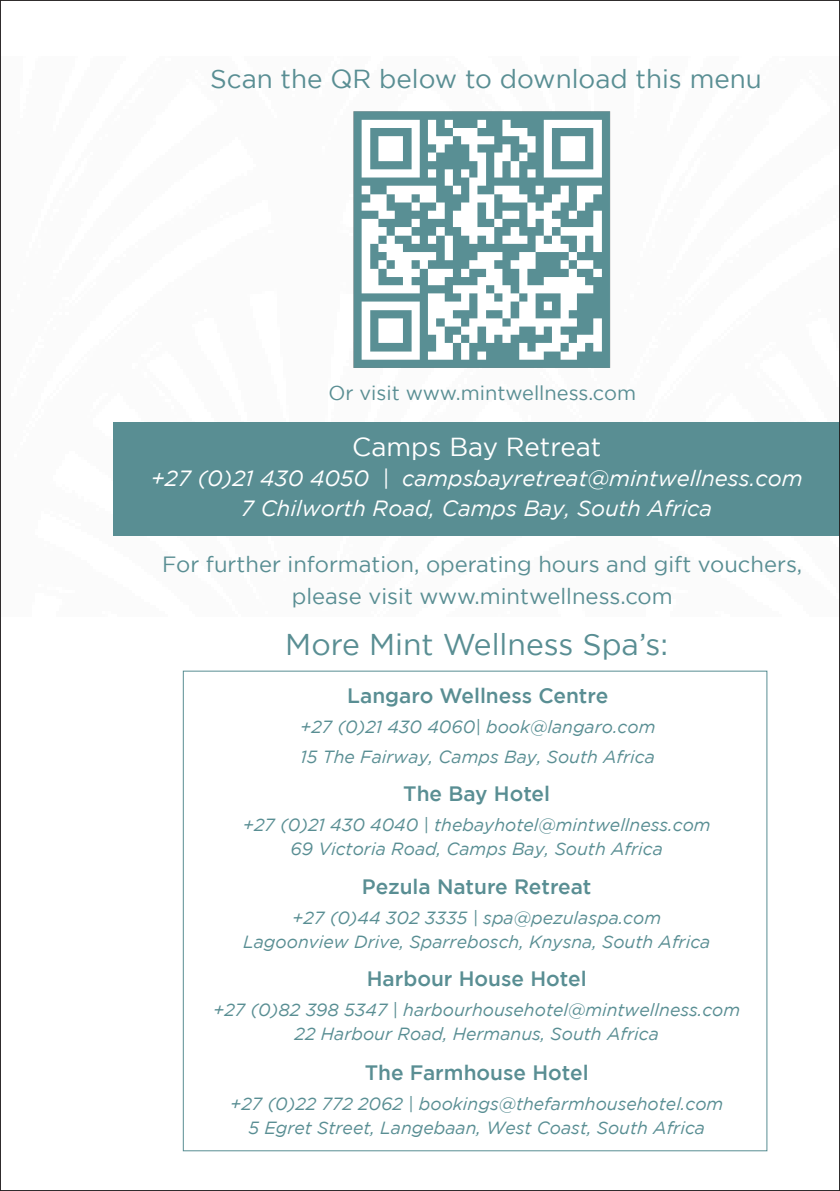
<style>
.page{position:relative;width:840px;height:1191px;background:#fff}
.page>*{position:absolute;margin:0;border:0;box-sizing:border-box;transform-origin:0 0}
.t1{font:30px "Gotham";color:#598e93}
.t2{font:26px "Gotham";color:#598e93}
.t3{font:26px "Gotham";color:#fff}
.t4{font:italic 22px/30px "Gotham";color:#fff;text-align:center}
.t5{font:22px/32px "Gotham";color:#598e93;text-align:center}
.t6{font:500 20.8px "Gotham";color:#598e93}
.t7{font:20px "Gotham";color:#598e93}
.t8{font:italic 17.6px/30px "Gotham";color:#598e93}
</style>
<div class="page">
<div style="left:113px;top:422px;width:726px;height:113px;background:#598e93"></div>
<img style="left:353px;top:111px;width:258px;height:257px">
<p class="t2" style="left:210px;top:65px;width:553px">Scan the QR below to download this menu</p>
<p class="t7" style="left:328px;top:381px;width:309px">Or visit www.mintwellness.com</p>
<p class="t3" style="left:352px;top:433px;width:250px">Camps Bay Retreat</p>
<p class="t4" style="left:151px;top:463px;width:653px">+27 (0)21 430 4050 | campsbayretreat@mintwellness.com<br>7 Chilworth Road, Camps Bay, South Africa</p>
<p class="t5" style="left:162px;top:547px;width:641px">For further information, operating hours and gift vouchers, please visit www.mintwellness.com</p>
<p class="t1" style="left:285px;top:628px;width:384px">More Mint Wellness Spa’s:</p>
<p class="t6" style="left:347px;top:683px;width:262px">Langaro Wellness Centre</p>
<p class="t8" style="left:300px;top:711px;width:356px">+27 (0)21 430 4060| book@langaro.com<br>15 The Fairway, Camps Bay, South Africa</p>
<p class="t6" style="left:403px;top:782px;width:148px">The Bay Hotel</p>
<p class="t8" style="left:243px;top:810px;width:469px">+27 (0)21 430 4040 | thebayhotel@mintwellness.com</p>
<p class="t8" style="left:290px;top:834px;width:373px">69 Victoria Road, Camps Bay, South Africa</p>
<p class="t6" style="left:362px;top:874px;width:231px">Pezula Nature Retreat</p>
<p class="t8" style="left:292px;top:902px;width:370px">+27 (0)44 302 3335 | spa@pezulaspa.com</p>
<p class="t8" style="left:243px;top:926px;width:468px">Lagoonview Drive, Sparrebosch, Knysna, South Africa</p>
<p class="t6" style="left:366px;top:967px;width:221px">Harbour House Hotel</p>
<p class="t8" style="left:213px;top:995px;width:528px">+27 (0)82 398 5347 | harbourhousehotel@mintwellness.com</p>
<p class="t8" style="left:294px;top:1019px;width:365px">22 Harbour Road, Hermanus, South Africa</p>
<p class="t6" style="left:364px;top:1060px;width:225px">The Farmhouse Hotel</p>
<p class="t8" style="left:230px;top:1088px;width:494px">+27 (0)22 772 2062 | bookings@thefarmhousehotel.com</p>
<p class="t8" style="left:248px;top:1112px;width:458px">5 Egret Street, Langebaan, West Coast, South Africa</p>
</div>
